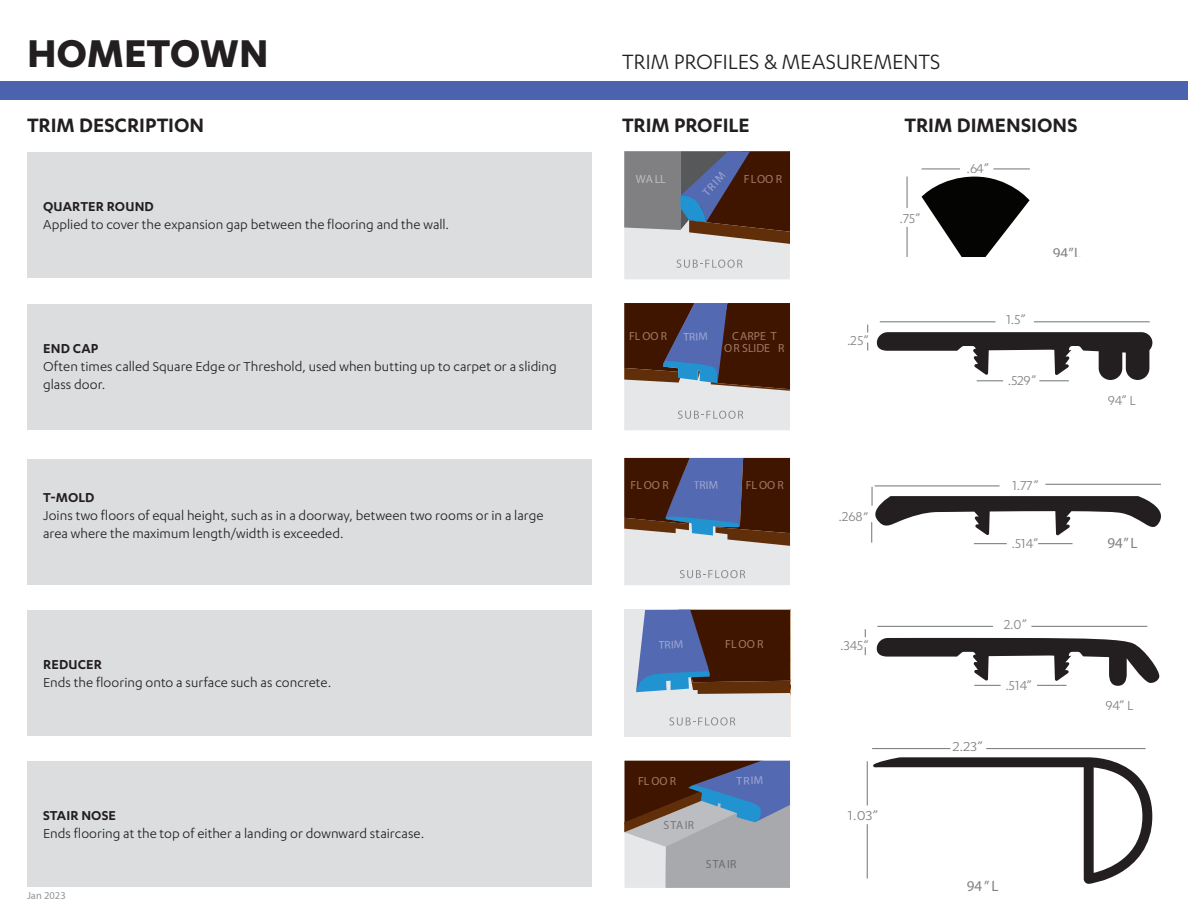
<style>
.page{position:relative;width:1188px;height:918px;background:#fff}
.page>*{position:absolute;margin:0;border:0;box-sizing:border-box;transform-origin:0 0}
.Product_Title{font:700 45px "Karbon";letter-spacing:-.005em;color:#231f20}
.Description_Heading{font:24px "Karbon";letter-spacing:-.005em;color:#231f20}
.Description_Heading-2{font:600 22.5px "Karbon";color:#231f20}
.t1{font:15px/18px "Karbon";color:#231f20}
.t2{font:15px "Karbon";color:#818285}
.t3{font:15px "Karbon";color:#808285}
.t4{font:15px "Myriad Pro";color:#818285}
.t5{font:15px "Karbon";color:#808285;scale:1.1 1}
.t6{font:11.85px "Myriad Pro";color:#9e7962}
.t7{font:11.85px "Myriad Pro";color:#a0a5d2}
.t8{font:11.85px "Myriad Pro";letter-spacing:.05em;color:#6c6d70}
.t9{font:11.85px "Myriad Pro";letter-spacing:.05em;color:#76787b}
.t10{font:11.85px "Myriad Pro";color:#bcbbbd}
.QR_Info{font:10.5px "Myriad Pro";letter-spacing:.01em;color:#939598}
.s1{font-weight:600}
</style>
<div class="page">
<svg style="left:624px;top:761px;width:166px;height:127px;background:#86858e"></svg>
<div style="left:706px;top:860px;width:31px;height:8px;background:#a8a9ad"></div>
<div style="left:664px;top:820px;width:31px;height:9px;background:#bcbdc0"></div>
<div style="left:624px;top:610px;width:166px;height:127px;background:#e6e7e9"></div>
<svg style="left:636px;top:610px;width:154px;height:84px;background:#4f444f"></svg>
<svg style="left:669px;top:717px;width:66px;height:9px"></svg>
<svg style="left:624px;top:458px;width:166px;height:127px;background:#857b81"></svg>
<svg style="left:624px;top:303px;width:166px;height:127px;background:#7e7172"></svg>
<svg style="left:624px;top:151px;width:166px;height:128px;background:#8b8384"></svg>
<div style="left:636px;top:175px;width:31px;height:8px;background:#807f81"></div>
<div style="left:0;top:81px;width:1188px;height:18px;background:#4b63ae"></div>
<div style="left:27px;top:153px;width:565px;height:125px;background:#dcdddf"></div>
<div style="left:27px;top:304px;width:565px;height:125px;background:#dcdddf"></div>
<div style="left:27px;top:459px;width:565px;height:125px;background:#dcdddf"></div>
<div style="left:27px;top:762px;width:565px;height:125px;background:#dcdddf"></div>
<div style="left:27px;top:611px;width:565px;height:125px;background:#dcdddf"></div>
<svg style="left:922px;top:177px;width:108px;height:79px"></svg>
<hr style="left:993px;top:168px;width:37px;height:1px;background:#808285">
<hr style="left:922px;top:168px;width:38px;height:1px;background:#808285">
<svg style="left:907px;top:227px;width:1px;height:29px"></svg>
<hr style="left:907px;top:177px;width:1px;height:31px;background:#808285">
<hr style="left:1045px;top:484px;width:116px;height:1px;background:#808285">
<hr style="left:875px;top:485px;width:125px;height:1px;background:#808285">
<hr style="left:1038px;top:543px;width:35px;height:1px;background:#808285">
<hr style="left:974px;top:543px;width:33px;height:1px;background:#808285">
<svg style="left:871px;top:487px;width:290px;height:56px"></svg>
<svg style="left:877px;top:638px;width:283px;height:48px"></svg>
<hr style="left:1031px;top:626px;width:116px;height:1px;background:#808285">
<hr style="left:877px;top:626px;width:116px;height:1px;background:#808285">
<svg style="left:877px;top:332px;width:276px;height:49px"></svg>
<hr style="left:1034px;top:321px;width:116px;height:1px;background:#808285">
<hr style="left:880px;top:321px;width:115px;height:1px;background:#808285">
<hr style="left:867px;top:824px;width:1px;height:55px;background:#808285">
<hr style="left:867px;top:761px;width:1px;height:44px;background:#808285">
<hr style="left:986px;top:748px;width:160px;height:1px;background:#808285">
<hr style="left:872px;top:748px;width:78px;height:1px;background:#808285">
<svg style="left:873px;top:757px;width:279px;height:127px"></svg>
<p class="Product_Title" style="left:27px;top:28px;width:243px">HOMETOWN</p>
<p class="Description_Heading" style="left:622px;top:48px;width:320px">TRIM PROFILES &amp; MEASUREMENTS</p>
<p class="Description_Heading-2" style="left:27px;top:112px;width:179px">TRIM DESCRIPTION</p>
<p class="Description_Heading-2" style="left:622px;top:112px;width:129px">TRIM PROFILE</p>
<p class="Description_Heading-2" style="left:905px;top:112px;width:175px">TRIM DIMENSIONS</p>
<p class="t1" style="left:43px;top:197px;width:407px"><span class="s1">QUARTER ROUND<br></span>Applied to cover the expansion gap between the flooring and the wall.</p>
<p class="t1" style="left:43px;top:339px;width:515px"><span class="s1">END CAP<br></span>Often times called Square Edge or Threshold, used when butting up to carpet or a sliding glass door.</p>
<p class="t1" style="left:43px;top:488px;width:502px"><span class="s1">T-MOLD<br></span>Joins two floors of equal height, such as in a doorway, between two rooms or in a large area where the maximum length/width is exceeded.</p>
<p class="t1" style="left:43px;top:655px;width:290px"><span class="s1">REDUCER<br></span>Ends the flooring onto a surface such as concrete.</p>
<p class="t1" style="left:43px;top:806px;width:383px"><span class="s1">STAIR NOSE<br></span>Ends flooring at the top of either a landing or downward staircase.</p>
<p class="QR_Info" style="left:27px;top:889px;width:40px">Jan 2023</p>
<p class="t10" style="left:636px;top:171px;width:32px">WALL</p>
<p class="t7" style="left:699px;top:190px;width:30px;rotate:-49deg">TRIM</p>
<p class="t6" style="left:744px;top:171px;width:40px">FLOO R</p>
<p class="t6" style="left:629px;top:329px;width:40px">FLOO R</p>
<p class="t6" style="left:732px;top:329px;width:46px">CARPE T</p>
<p class="t6" style="left:724px;top:341px;width:62px">OR SLIDE R</p>
<p class="t7" style="left:683px;top:330px;width:26px;rotate:-1deg">TRIM</p>
<p class="t6" style="left:631px;top:478px;width:40px">FLOO R</p>
<p class="t7" style="left:694px;top:478px;width:26px;rotate:-1deg">TRIM</p>
<p class="t6" style="left:746px;top:478px;width:40px">FLOO R</p>
<p class="t7" style="left:659px;top:638px;width:26px;rotate:-1deg">TRIM</p>
<p class="t6" style="left:725px;top:637px;width:40px">FLOO R</p>
<p class="t6" style="left:638px;top:774px;width:40px">FLOO R</p>
<p class="t7" style="left:736px;top:773px;width:28px;rotate:-1deg">TRIM</p>
<p class="t9" style="left:663px;top:817px;width:32px">STAIR</p>
<p class="t8" style="left:706px;top:856px;width:32px">STAIR</p>
<p class="t3" style="left:899px;top:210px;width:22px">.75”</p>
<p class="t2" style="left:847px;top:332px;width:23px">.25”</p>
<p class="t3" style="left:839px;top:508px;width:31px">.268”</p>
<p class="t2" style="left:840px;top:637px;width:30px">.345”</p>
<p class="t5" style="left:848px;top:807px;width:29px">1.03”</p>
<p class="t3" style="left:967px;top:161px;width:24px">.64”</p>
<p class="t4" style="left:1053px;top:243px;width:30px">94”L</p>
<p class="t2" style="left:1006px;top:311px;width:21px">1.5”</p>
<p class="t2" style="left:1008px;top:372px;width:30px">.529”</p>
<p class="t2" style="left:1108px;top:392px;width:30px">94” L</p>
<p class="t3" style="left:1012px;top:477px;width:28px">1.77”</p>
<p class="t3" style="left:1012px;top:535px;width:28px">.514”</p>
<p class="t4" style="left:1108px;top:534px;width:32px">94” L</p>
<p class="t5" style="left:953px;top:738px;width:29px">2.23”</p>
<p class="t2" style="left:1004px;top:616px;width:24px">2.0”</p>
<p class="t2" style="left:1005px;top:677px;width:28px">.514”</p>
<p class="t2" style="left:1105px;top:697px;width:30px">94” L</p>
<p class="t4" style="left:967px;top:877px;width:33px">94” L</p>
</div>
